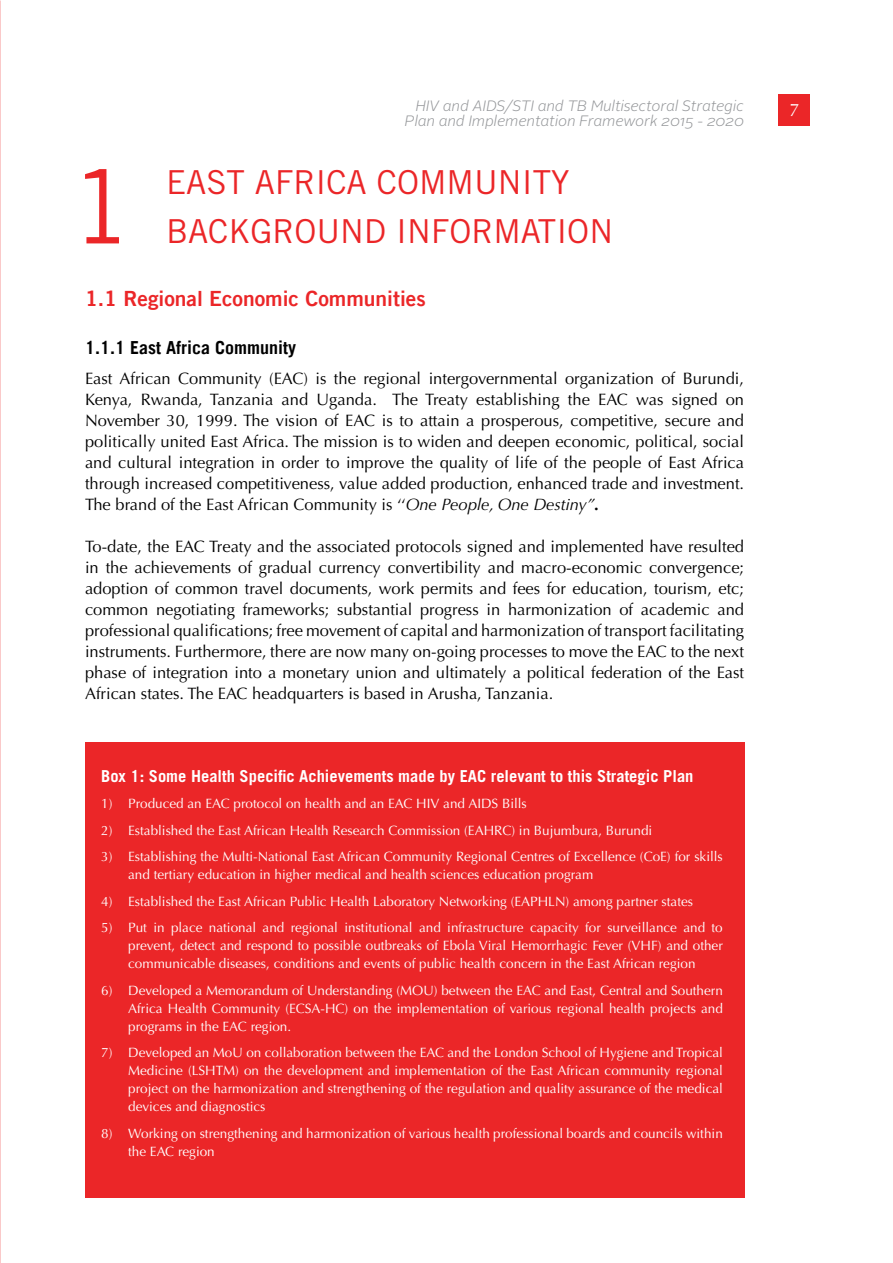
<style>
.page{position:relative;width:893px;height:1263px;background:#fff}
.page>*{position:absolute;margin:0;border:0;box-sizing:border-box;transform-origin:0 0}
.t1{font:101.55px "Trade Gothic LT Std";color:#eb2628}
.t2{font:33px/49.5px "Trade Gothic LT Std";color:#eb2628}
.t3{font:21px "Trade Gothic Bold Two";color:#eb2628}
.t4{font:700 18px "Trade Gothic";color:#000}
.t5{font:18px "Optima LT Std";color:#fff}
.t6{font:16.5px/21px "Optima LT Std";color:#000;text-align:justify}
.t7{font:700 16.5px "Trade Gothic LT Std";color:#fff}
.t8{font:italic 300 15px/15px "Alright Sans";color:#939598;text-align:right}
.t9{font:13.5px/18px "Optima LT Std";color:#fff;text-align:justify}
.s1{font-style:italic}
.s2{font-weight:700}
</style>
<div class="page">
<div style="left:779px;top:94px;width:31px;height:32px;background:#eb2628"></div>
<div style="left:85px;top:742px;width:659px;height:455px;background:#eb2628"></div>
<p class="t8" style="left:405px;top:98px;width:341px">HIV and AIDS/STI and TB Multisectoral Strategic<br>Plan and Implementation Framework 2015 - 2020</p>
<h3 class="t5" style="left:789px;top:100px;width:12px">7</h3>
<h1 class="t1" style="left:71px;top:146px;width:64px">1</h1>
<h2 class="t2" style="left:166px;top:157px;width:449px">EAST AFRICA COMMUNITY<br>BACKGROUND INFORMATION</h2>
<h3 class="t3" style="left:85px;top:286px;width:342px">1.1 Regional Economic Communities</h3>
<h3 class="t4" style="left:85px;top:337px;width:213px">1.1.1 East Africa Community</h3>
<p class="t6" style="left:85px;top:368px;width:661px">East African Community (EAC) is the regional intergovernmental organization of Burundi, Kenya, Rwanda, Tanzania and Uganda. The Treaty establishing the EAC was signed on November 30, 1999. The vision of EAC is to attain a prosperous, competitive, secure and politically united East Africa. The mission is to widen and deepen economic, political, social and cultural integration in order to improve the quality of life of the people of East Africa through increased competitiveness, value added production, enhanced trade and investment.<br>The brand of the East African Community is ‘‘<span class="s1">One People, One Destiny’’</span><span class="s2">.</span></p>
<p class="t6" style="left:85px;top:536px;width:661px">To-date, the EAC Treaty and the associated protocols signed and implemented have resulted in the achievements of gradual currency convertibility and macro-economic convergence; adoption of common travel documents, work permits and fees for education, tourism, etc; common negotiating frameworks; substantial progress in harmonization of academic and professional qualifications; free movement of capital and harmonization of transport facilitating instruments. Furthermore, there are now many on-going processes to move the EAC to the next phase of integration into a monetary union and ultimately a political federation of the East African states. The EAC headquarters is based in Arusha, Tanzania.</p>
<p class="t7" style="left:101px;top:765px;width:594px">Box 1: Some Health Specific Achievements made by EAC relevant to this Strategic Plan</p>
<p class="t9" style="left:101px;top:795px;width:427px">1) Produced an EAC protocol on health and an EAC HIV and AIDS Bills</p>
<p class="t9" style="left:101px;top:821px;width:553px">2) Established the East African Health Research Commission (EAHRC) in Bujumbura, Burundi</p>
<p class="t9" style="left:128px;top:848px;width:596px;text-indent:-27px">3) Establishing the Multi-National East African Community Regional Centres of Excellence (CoE) for skills and tertiary education in higher medical and health sciences education program</p>
<p class="t9" style="left:101px;top:892px;width:593px">4) Established the East African Public Health Laboratory Networking (EAPHLN) among partner states</p>
<p class="t9" style="left:128px;top:919px;width:596px;text-indent:-27px">5) Put in place national and regional institutional and infrastructure capacity for surveillance and to prevent, detect and respond to possible outbreaks of Ebola Viral Hemorrhagic Fever (VHF) and other communicable diseases, conditions and events of public health concern in the East African region</p>
<p class="t9" style="left:128px;top:981px;width:596px;text-indent:-27px">6) Developed a Memorandum of Understanding (MOU) between the EAC and East, Central and Southern Africa Health Community (ECSA-HC) on the implementation of various regional health projects and programs in the EAC region.</p>
<p class="t9" style="left:128px;top:1044px;width:596px;text-indent:-27px">7) Developed an MoU on collaboration between the EAC and the London School of Hygiene and Tropical Medicine (LSHTM) on the development and implementation of the East African community regional project on the harmonization and strengthening of the regulation and quality assurance of the medical devices and diagnostics</p>
<p class="t9" style="left:128px;top:1124px;width:596px;text-indent:-27px">8) Working on strengthening and harmonization of various health professional boards and councils within the EAC region</p>
</div>
